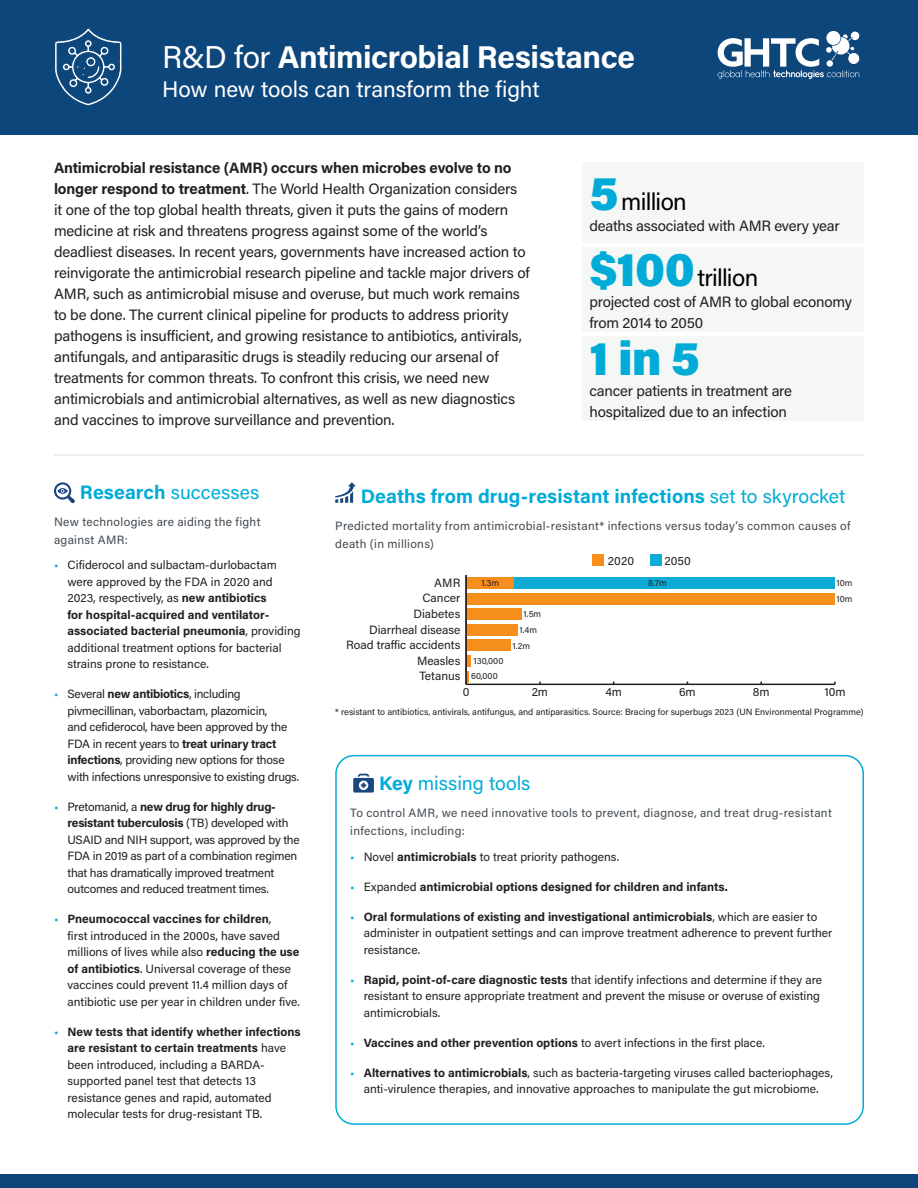
<style>
.page{position:relative;width:918px;height:1188px;background:#fff}
.page>*{position:absolute;margin:0;border:0;box-sizing:border-box;transform-origin:0 0}
.Statistic{font:900 48px "Acumin Pro";color:#00acd7}
.t1{font:700 31.5px "Acumin Pro";letter-spacing:-.015em;color:#fff}
.Statistic-2{font:24px "Acumin Pro";letter-spacing:-.03em;color:#000}
.t2{font:22.5px "Acumin Pro";letter-spacing:-.005em;color:#fff}
.t3{font:700 19.5px "Acumin Pro";color:#00acd7}
.t4{font:19.5px "Acumin Pro";color:#00acd7}
.Body_1__Intro{font:15px/21px "Acumin Pro";letter-spacing:-.01em;color:#231f20}
.Statistic-3{font:15px/21px "Acumin Pro";letter-spacing:-.015em;color:#231f20}
.t5{font:12px/16.5px "Acumin Pro";color:#231f20}
.t6{font:12px/16.5px "Acumin Pro";letter-spacing:-.02em;color:#231f20}
.t7{font:12px/18px "Acumin Pro";letter-spacing:.025em;color:#434b51}
.t8{font:700 12px "Acumin Pro";color:#231f20}
.Body_2__Bullets{font:9px/15.3px "Acumin Pro";color:#231f20}
.s1{font-weight:400}
.s2{font-weight:700}
.s3{font-weight:900;font-size:48px;color:#00acd7}
.s4{color:#00acd7}
.s5{font-weight:400;color:#00acd7}
</style>
<div class="page">
<div style="left:0;top:1174px;width:918px;height:14px;background:#0d467b"></div>
<div style="left:0;top:0;width:918px;height:135px;background:#0d467b"></div>
<svg style="left:718px;top:32px;width:141px;height:47px"></svg>
<div style="left:583px;top:162px;width:281px;height:81px;background:#f5f7f5"></div>
<div style="left:583px;top:247px;width:281px;height:84px;background:#f5f7f5"></div>
<div style="left:583px;top:336px;width:281px;height:84px;background:#f5f7f5"></div>
<svg style="left:54px;top:482px;width:21px;height:21px"></svg>
<svg style="left:353px;top:774px;width:21px;height:19px"></svg>
<div style="left:335px;top:755px;width:529px;height:370px;border:2px solid #00acd7;border-radius:18px"></div>
<hr style="left:466px;top:684px;width:369px;height:1px;background:#231f20">
<div style="left:514px;top:577px;width:321px;height:12px;background:#0eabd7"></div>
<div style="left:466px;top:577px;width:48px;height:12px;background:#f68e1e"></div>
<div style="left:466px;top:593px;width:369px;height:11px;background:#f68e1e"></div>
<div style="left:466px;top:609px;width:55px;height:11px;background:#f68e1e"></div>
<div style="left:466px;top:624px;width:52px;height:11px;background:#f68e1e"></div>
<div style="left:466px;top:640px;width:44px;height:11px;background:#f68e1e"></div>
<div style="left:466px;top:655px;width:5px;height:12px;background:#f68e1e"></div>
<svg style="left:467px;top:671px;width:1px;height:13px"></svg>
<hr style="left:465px;top:575px;width:2px;height:109px;background:#231f20">
<div style="left:592px;top:554px;width:12px;height:12px;background:#f68e1e"></div>
<div style="left:650px;top:554px;width:12px;height:12px;background:#0eabd7"></div>
<svg style="left:55px;top:28px;width:67px;height:78px"></svg>
<hr style="left:54px;top:455px;width:810px;height:1px;background:#dbdbdb">
<svg style="left:335px;top:482px;width:21px;height:21px"></svg>
<h2 class="t1" style="left:162px;top:34px;width:474px"><span class="s1">R&amp;D for</span> Antimicrobial Resistance</h2>
<h3 class="t2" style="left:162px;top:73px;width:379px">How new tools can transform the fight</h3>
<p class="Body_1__Intro" style="left:54px;top:157px;width:477px"><span class="s2">Antimicrobial resistance (AMR) occurs when microbes evolve to no longer respond to treatment</span>. The World Health Organization considers<br>it one of the top global health threats, given it puts the gains of modern medicine at risk and threatens progress against some of the world’s deadliest diseases. In recent years, governments have increased action to reinvigorate the antimicrobial research pipeline and tackle major drivers of AMR, such as antimicrobial misuse and overuse, but much work remains to be done. The current clinical pipeline for products to address priority pathogens is insufficient, and growing resistance to antibiotics, antivirals, antifungals, and antiparasitic drugs is steadily reducing our arsenal of treatments for common threats. To confront this crisis, we need new antimicrobials and antimicrobial alternatives, as well as new diagnostics and vaccines to improve surveillance and prevention.</p>
<p class="Statistic-2" style="left:590px;top:185px;width:99px"><span class="s3">5</span>million</p>
<p class="Statistic-3" style="left:590px;top:214px;width:252px">deaths associated with AMR every year</p>
<p class="Statistic-2" style="left:590px;top:261px;width:170px"><span class="s3">$100</span>trillion</p>
<p class="Statistic-3" style="left:590px;top:291px;width:264px">projected cost of AMR to global economy from 2014 to 2050</p>
<p class="Statistic" style="left:590px;top:324px;width:112px">1 in 5</p>
<p class="Statistic-3" style="left:590px;top:379px;width:204px">cancer patients in treatment are hospitalized due to an infection</p>
<h1 class="t4" style="left:80px;top:478px;width:181px"><span class="s2">Research</span> successes</h1>
<h2 class="t7" style="left:54px;top:512px;width:208px">New technologies are aiding the fight against AMR:</h2>
<p class="t5" style="left:68px;top:556px;width:235px;text-indent:-14px"><span class="s4">•</span> Cifiderocol and sulbactam-durlobactam were approved by the FDA in 2020 and 2023, respectively, as <span class="s2">new antibiotics<br>for hospital-acquired and ventilator&shy;associated bacterial pneumonia</span>, providing additional treatment options for bacterial strains prone to resistance.</p>
<p class="t6" style="left:68px;top:685px;width:233px;text-indent:-14px"><span class="s4">•</span> Several <span class="s2">new antibiotics</span>, including pivmecillinan, vaborbactam, plazomicin,<br>and cefiderocol, have been approved by the FDA in recent years to <span class="s2">treat urinary tract infections</span>, providing new options for those with infections unresponsive to existing drugs.</p>
<p class="t6" style="left:68px;top:798px;width:234px;text-indent:-14px"><span class="s4">•</span> Pretomanid, a <span class="s2">new drug for highly drug&shy;resistant tuberculosis</span> (TB) developed with USAID and NIH support, was approved by the FDA in 2019 as part of a combination regimen that has dramatically improved treatment outcomes and reduced treatment times.</p>
<p class="t5" style="left:68px;top:910px;width:234px;text-indent:-14px"><span class="s4">•</span> <span class="s2">Pneumococcal vaccines for children</span>,<br>first introduced in the 2000s, have saved millions of lives while also <span class="s2">reducing the use of antibiotics</span>. Universal coverage of these vaccines could prevent 11.4 million days of antibiotic use per year in children under five.</p>
<p class="t5" style="left:68px;top:1023px;width:235px;text-indent:-14px"><span class="s4">•</span> <span class="s2">New tests that identify whether infections are resistant to certain treatments</span> have been introduced, including a BARDA&shy;supported panel test that detects 13 resistance genes and rapid, automated molecular tests for drug-resistant TB.</p>
<h1 class="t3" style="left:361px;top:482px;width:486px">Deaths from drug-resistant infections <span class="s1">set to skyrocket</span></h1>
<h2 class="t7" style="left:335px;top:516px;width:517px">Predicted mortality from antimicrobial-resistant* infections versus today’s common causes of death (in millions)</h2>
<p class="t5" style="left:608px;top:552px;width:28px">2020</p>
<p class="t5" style="left:664px;top:552px;width:28px">2050</p>
<p class="t5" style="left:434px;top:574px;width:28px">AMR</p>
<p class="Body_2__Bullets" style="left:482px;top:575px;width:19px">1.3m</p>
<p class="Body_2__Bullets" style="left:648px;top:575px;width:20px">8.7m</p>
<p class="Body_2__Bullets" style="left:837px;top:575px;width:17px">10m<br>10m</p>
<p class="Body_2__Bullets" style="left:524px;top:606px;width:19px">1.5m</p>
<p class="Body_2__Bullets" style="left:520px;top:622px;width:19px">1.4m</p>
<p class="Body_2__Bullets" style="left:513px;top:638px;width:19px">1.2m</p>
<p class="Body_2__Bullets" style="left:471px;top:653px;width:34px">130,000<br>60,000</p>
<p class="t5" style="left:422px;top:589px;width:39px">Cancer</p>
<p class="t5" style="left:414px;top:605px;width:48px">Diabetes</p>
<p class="t5" style="left:369px;top:621px;width:93px">Diarrheal disease</p>
<p class="t5" style="left:346px;top:636px;width:116px">Road tra ic accidents</p>
<p class="t5" style="left:417px;top:652px;width:45px">Measles</p>
<p class="t5" style="left:419px;top:667px;width:43px">Tetanus</p>
<p class="t5" style="left:463px;top:683px;width:8px">0</p>
<p class="t5" style="left:532px;top:683px;width:18px">2m</p>
<p class="t5" style="left:605px;top:683px;width:18px">4m</p>
<p class="t5" style="left:679px;top:683px;width:18px">6m</p>
<p class="t5" style="left:753px;top:683px;width:18px">8m</p>
<p class="t5" style="left:824px;top:683px;width:23px">10m</p>
<p class="Body_2__Bullets" style="left:335px;top:704px;width:530px">* resistant to antibiotics, antivirals, antifungus, and antiparasitics. Source: Bracing for superbugs 2023 (UN Environmental Programme)</p>
<h1 class="t4" style="left:379px;top:770px;width:153px"><span class="s2">Key</span> missing tools</h1>
<h2 class="t7" style="left:350px;top:804px;width:483px">To control AMR, we need innovative tools to prevent, diagnose, and treat drug-resistant infections, including:</h2>
<p class="t5" style="left:350px;top:848px;width:270px"><span class="s4">•</span> Novel <span class="s2">antimicrobials</span> to treat priority pathogens.</p>
<p class="t8" style="left:350px;top:878px;width:379px"><span class="s5">•</span> <span class="s1">Expanded</span> antimicrobial options designed for children and infants.</p>
<p class="t5" style="left:364px;top:908px;width:470px;text-indent:-14px"><span class="s4">•</span> <span class="s2">Oral formulations of existing and investigational antimicrobials</span>, which are easier to administer in outpatient settings and can improve treatment adherence to prevent further resistance.</p>
<p class="t5" style="left:364px;top:971px;width:460px;text-indent:-14px"><span class="s4">•</span> <span class="s2">Rapid, point-of-care diagnostic tests</span> that identify infections and determine if they are resistant to ensure appropriate treatment and prevent the misuse or overuse of existing antimicrobials.</p>
<p class="t8" style="left:350px;top:1034px;width:416px"><span class="s5">•</span> Vaccines and other prevention options <span class="s1">to avert infections in the first place.</span></p>
<p class="t5" style="left:350px;top:1064px;width:484px;text-align:center"><span class="s4">•</span> <span class="s2">Alternatives to antimicrobials</span>, such as bacteria-targeting viruses called bacteriophages, anti-virulence therapies, and innovative approaches to manipulate the gut microbiome.</p>
</div>
